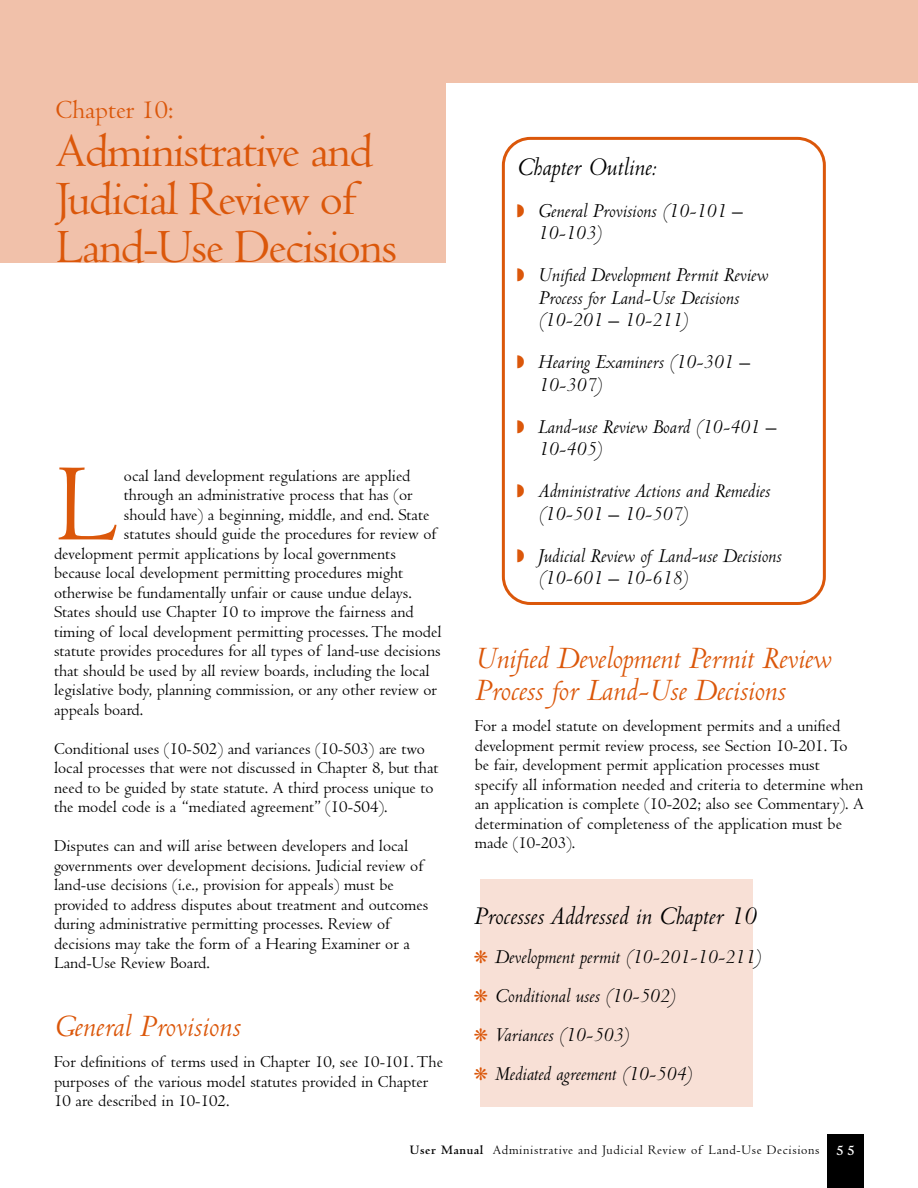
<style>
.page{position:relative;width:918px;height:1188px;background:#fff}
.page>*{position:absolute;margin:0;border:0;box-sizing:border-box;transform-origin:0 0}
.t1{font:114.45px "Centaur";color:#db570a}
.t2{font:49.5px/48px "Centaur";letter-spacing:-.03em;color:#db570a}
.t3{font:italic 33px/31.5px "Centaur";letter-spacing:-.005em;color:#db570a}
.t4{font:italic 27px "Centaur";color:#000}
.t5{font:27px "Centaur";color:#db570a}
.t6{font:italic 21px/22.5px "Centaur";color:#000}
.t7{font:17.25px/19.5px "Centaur";color:#000}
.t8{font:700 15px "Centaur";color:#fff}
.t9{font:13.5px "Centaur";letter-spacing:.05em;color:#000}
.s1{color:#db570a}
.s2{font-weight:700}
</style>
<div class="page">
<svg style="left:502px;top:137px;width:324px;height:468px"></svg>
<div style="left:827px;top:1134px;width:37px;height:54px;background:#000"></div>
<div style="left:0;top:0;width:918px;height:83px;background:#f1c1aa"></div>
<div style="left:0;top:56px;width:446px;height:206px;background:#f1c1aa"></div>
<div style="left:481px;top:879px;width:272px;height:228px;background:#f8e0d6"></div>
<h3 class="t5" style="left:56px;top:100px;width:119px">Chapter 10:</h3>
<h2 class="t2" style="left:56px;top:133px;width:343px">Administrative and<br>Judicial Review of<br>Land-Use Decisions</h2>
<h1 class="t1" style="left:54px;top:462px;width:66px">L</h1>
<p class="t7" style="left:124px;top:468px;width:288px">ocal land development regulations are applied</p>
<p class="t7" style="left:124px;top:487px;width:290px">through an administrative process that has (or</p>
<p class="t7" style="left:124px;top:507px;width:307px">should have) a beginning, middle, and end. State</p>
<p class="t7" style="left:124px;top:526px;width:314px">statutes should guide the procedures for review of</p>
<p class="t7" style="left:54px;top:546px;width:343px">development permit applications by local governments</p>
<p class="t7" style="left:54px;top:565px;width:351px">because local development permitting procedures might</p>
<p class="t7" style="left:54px;top:585px;width:359px">otherwise be fundamentally unfair or cause undue delays.</p>
<p class="t7" style="left:54px;top:604px;width:361px">States should use Chapter 10 to improve the fairness and</p>
<p class="t7" style="left:54px;top:624px;width:389px">timing of local development permitting processes. The model</p>
<p class="t7" style="left:54px;top:643px;width:388px">statute provides procedures for all types of land-use decisions</p>
<p class="t7" style="left:54px;top:663px;width:377px">that should be used by all review boards, including the local</p>
<p class="t7" style="left:54px;top:682px;width:384px">legislative body, planning commission, or any other review or</p>
<p class="t7" style="left:54px;top:702px;width:91px">appeals board.</p>
<p class="t7" style="left:54px;top:741px;width:386px">Conditional uses (10-502) and variances (10-503) are two local processes that were not discussed in Chapter 8, but that need to be guided by state statute. A third process unique to the model code is a “mediated agreement” (10-504).</p>
<p class="t7" style="left:54px;top:838px;width:376px">Disputes can and will arise between developers and local governments over development decisions. Judicial review of land-use decisions (i.e., provision for appeals) must be provided to address disputes about treatment and outcomes during administrative permitting processes. Review of decisions may take the form of a Hearing Examiner or a Land-Use Review Board.</p>
<h3 class="t3" style="left:54px;top:1014px;width:188px">General Provisions</h3>
<p class="t7" style="left:54px;top:1054px;width:391px">For definitions of terms used in Chapter 10, see 10-101. The purposes of the various model statutes provided in Chapter<br>10 are described in 10-102.</p>
<h3 class="t4" style="left:517px;top:157px;width:141px">Chapter Outline:</h3>
<p class="t6" style="left:538px;top:201px;width:206px;text-indent:-21px"><span class="s1">◗</span> General Provisions (10-101 –<br>10-103)</p>
<p class="t6" style="left:538px;top:266px;width:231px;text-indent:-22px"><span class="s1">◗</span> Unified Development Permit Review<br>Process for Land-Use Decisions (10-201 – 10-211)</p>
<p class="t6" style="left:538px;top:353px;width:213px;text-indent:-22px"><span class="s1">◗</span> Hearing Examiners (10-301 –<br>10-307)</p>
<p class="t6" style="left:538px;top:417px;width:239px;text-indent:-22px"><span class="s1">◗</span> Land-use Review Board (10-401 –<br>10-405)</p>
<p class="t6" style="left:538px;top:482px;width:233px;text-indent:-22px"><span class="s1">◗</span> Administrative Actions and Remedies (10-501 – 10-507)</p>
<p class="t6" style="left:538px;top:546px;width:245px;text-indent:-22px"><span class="s1">◗</span> Judicial Review of Land-use Decisions (10-601 – 10-618)</p>
<h3 class="t3" style="left:475px;top:646px;width:358px">Unified Development Permit Review<br>Process for Land-Use Decisions</h3>
<p class="t7" style="left:475px;top:718px;width:391px">For a model statute on development permits and a unified development permit review process, see Section 10-201. To be fair, development permit application processes must specify all information needed and criteria to determine when an application is complete (10-202; also see Commentary). A determination of completeness of the application must be made (10-203).</p>
<h3 class="t4" style="left:474px;top:905px;width:284px">Processes Addressed in Chapter 10</h3>
<p class="t6" style="left:474px;top:939px;width:289px;line-height:39px"><span class="s1">❋</span> Development permit (10-201-10-211) <span class="s1">❋</span> Conditional uses (10-502)<br><span class="s1">❋</span> Variances (10-503)<br><span class="s1">❋</span> Mediated agreement (10-504)</p>
<p class="t9" style="left:410px;top:1145px;width:411px"><span class="s2">User Manual</span> Administrative and Judicial Review of Land-Use Decisions</p>
<p class="t8" style="left:836px;top:1145px;width:20px">55</p>
</div>
